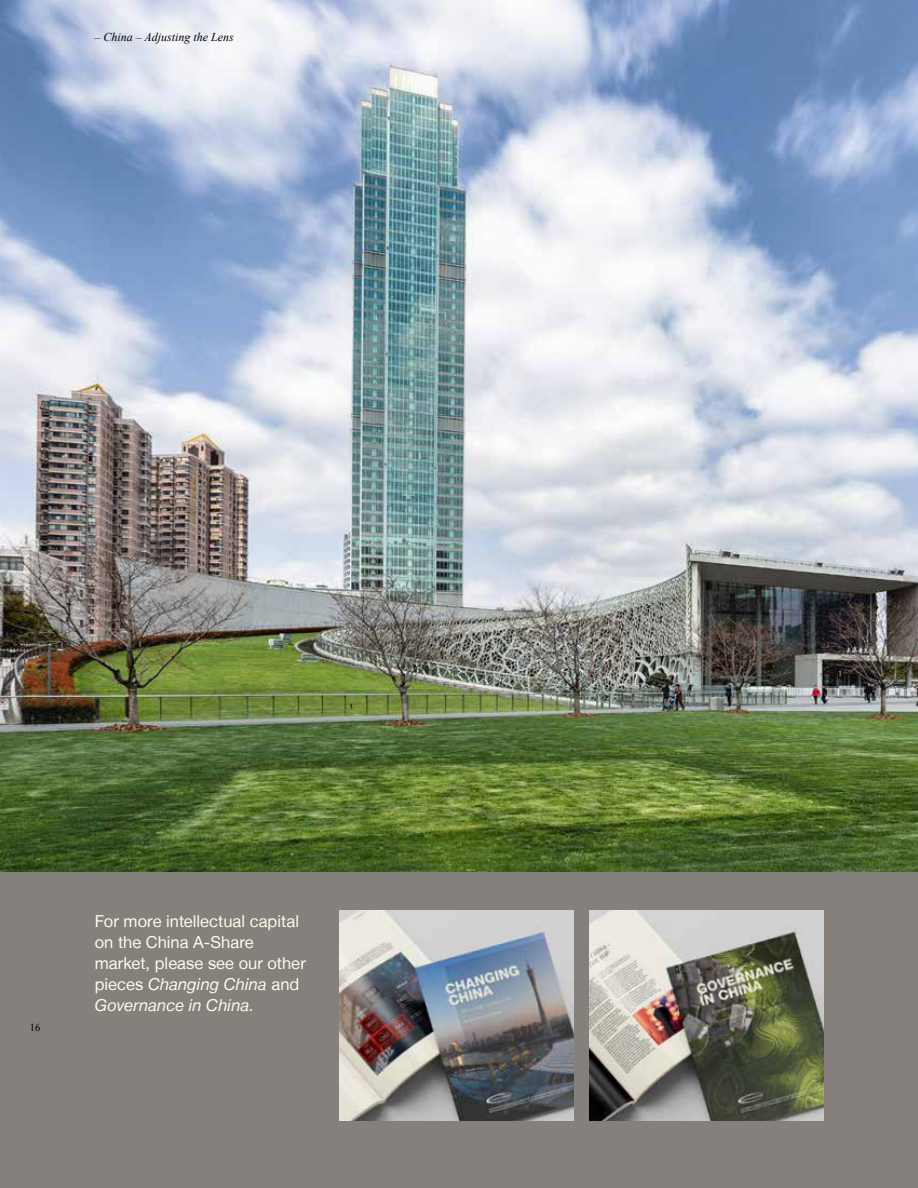
<style>
.page{position:relative;width:918px;height:1188px;background:#fff}
.page>*{position:absolute;margin:0;border:0;box-sizing:border-box;transform-origin:0 0}
.t1{font:16.5px/21px "Helvetica Neue LT";letter-spacing:.005em;color:#fffaea}
.t2{font:italic 12px "Times New Roman";color:#000}
.t3{font:10.5px "Times New Roman";color:#000}
.s1{font-style:italic}
</style>
<div class="page">
<img style="left:0;top:0;width:918px;height:873px">
<div style="left:0;top:873px;width:918px;height:315px;background:#85807b"></div>
<img style="left:339px;top:910px;width:234px;height:210px">
<img style="left:589px;top:910px;width:234px;height:210px">
<p class="t2" style="left:94px;top:29px;width:141px">– China – Adjusting the Lens</p>
<p class="t3" style="left:30px;top:1020px;width:12px">16</p>
<p class="t1" style="left:95px;top:911px;width:213px">For more intellectual capital on the China A-Share market, please see our other pieces <span class="s1">Changing China</span> and<br><span class="s1">Governance in China</span>.</p>
</div>
